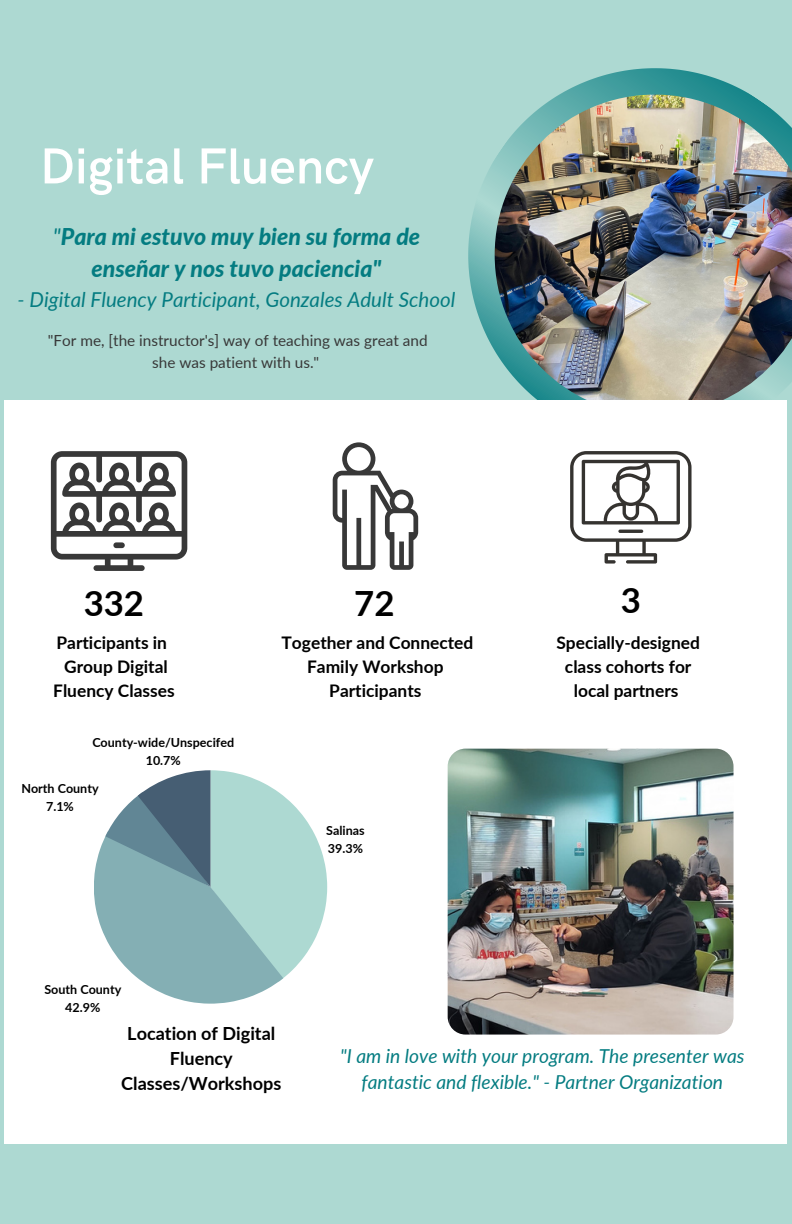
<style>
.page{position:relative;width:792px;height:1224px;background:#add9d2}
.page>*{position:absolute;margin:0;border:0;box-sizing:border-box;transform-origin:0 0}
.t1{font:600 50.8px "HK Grotesk";color:#fff}
.t2{font:700 34.8px "Lato";color:#000}
.t3{font:italic 800 23.2px/32px "Lato";color:#047c81;text-align:center}
.t4{font:italic 20.6px "Lato";color:#047c81}
.t5{font:italic 19.2px/26.2px "Lato";color:#047c81;text-align:center}
.t6{font:700 18px/25.2px "Lato";color:#000;text-align:center}
.t7{font:700 17.4px/23.8px "Lato";color:#000;text-align:center}
.t8{font:15.4px/21.4px "Lato";color:#383838;text-align:center}
.t9{font:700 12.6px/17.6px "Lato";color:#000;text-align:center}
.s1{font-weight:400}
</style>
<div class="page">
<svg style="left:468px;top:68px;width:283px;height:283px"></svg>
<img style="left:495px;top:95px;width:297px;height:305px">
<div style="left:4px;top:400px;width:783px;height:744px;background:#fff"></div>
<svg style="left:51px;top:451px;width:136px;height:120px"></svg>
<div style="left:113px;top:542px;width:12px;height:6px;background:#383838;border-radius:3px"></div>
<svg style="left:333px;top:442px;width:85px;height:128px"></svg>
<svg style="left:570px;top:451px;width:122px;height:113px"></svg>
<hr style="left:618px;top:530px;width:25px;height:3px;background:#353330;border-radius:2px">
<svg style="left:94px;top:770px;width:233px;height:234px"></svg>
<img style="left:448px;top:749px;width:286px;height:286px;border-radius:18px">
<h1 class="t1" style="left:40px;top:138px;width:336px">Digital Fluency</h1>
<h3 class="t3" style="left:53px;top:220px;width:369px"><span class="s1">"</span>Para mi estuvo muy bien su forma de enseñar y nos tuvo paciencia"</h3>
<p class="t4" style="left:18px;top:287px;width:439px">- Digital Fluency Participant, Gonzales Adult School</p>
<p class="t8" style="left:48px;top:330px;width:381px">"For me, [the instructor's] way of teaching was great and she was patient with us."</p>
<h2 class="t2" style="left:84px;top:582px;width:62px">332</h2>
<p class="t7" style="left:53px;top:631px;width:123px">Participants in<br>Group Digital<br>Fluency Classes</p>
<p class="t9" style="left:92px;top:734px;width:143px">County-wide/Unspecifed<br>10.7%</p>
<p class="t9" style="left:21px;top:780px;width:79px">North County<br>7.1%</p>
<h2 class="t2" style="left:354px;top:582px;width:42px">72</h2>
<p class="t7" style="left:282px;top:631px;width:193px">Together and Connected<br>Family Workshop<br>Participants</p>
<p class="t9" style="left:326px;top:821px;width:40px;text-align:left">Salinas<br>39.3%</p>
<p class="t9" style="left:44px;top:981px;width:78px">South County<br>42.9%</p>
<h2 class="t2" style="left:621px;top:579px;width:22px">3</h2>
<p class="t7" style="left:556px;top:631px;width:145px">Specially-designed class cohorts for local partners</p>
<p class="t6" style="left:121px;top:1020px;width:162px">Location of Digital<br>Fluency<br>Classes/Workshops</p>
<p class="t5" style="left:340px;top:1042px;width:406px">"I am in love with your program. The presenter was fantastic and flexible." - Partner Organization</p>
</div>
